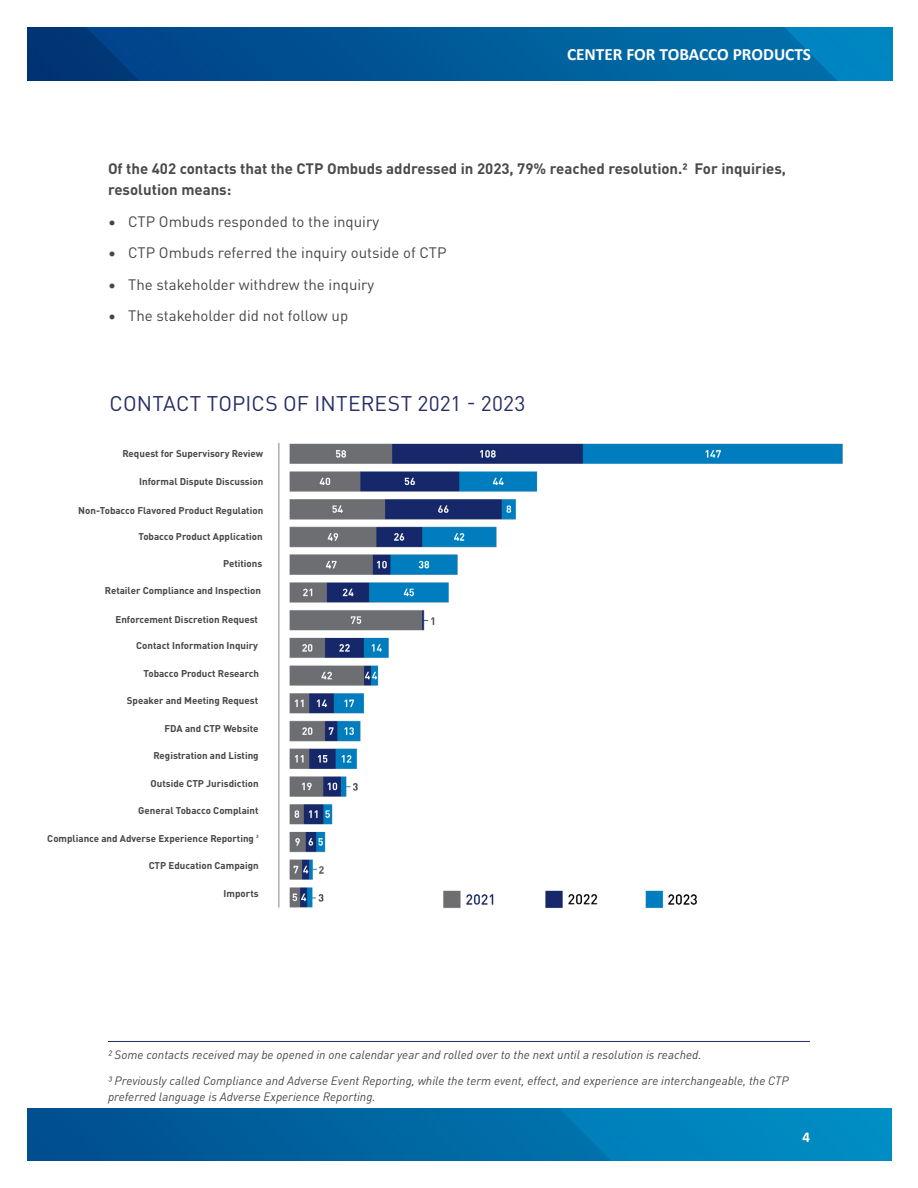
<style>
.page{position:relative;width:918px;height:1188px;background:#fff}
.page>*{position:absolute;margin:0;border:0;box-sizing:border-box;transform-origin:0 0}
.subhead_b_ak{font:21px "DINOT";letter-spacing:.01em;color:#262d67}
.t1{font:700 17.25px "Calibri";color:#fff}
.t2{font:15px "DINOT";color:#464547}
.TEXT__bullets_List{font:700 15px/21px "DINOT";color:#4c4949}
.t3{font:700 15px "Calibri";color:#fff}
.TEXT__bullets_List-2{font:italic 12px/15.6px "DINOT";color:#464547}
.TEXT__bullets_List-3{font:700 9.75px "DINOT";color:#464547}
.TEXT__bullets_List-4{font:700 4.5px "DINOT";color:#464547}
</style>
<div class="page">
<img style="left:27px;top:27px;width:865px;height:53px">
<img style="left:27px;top:1109px;width:865px;height:52px">
<hr style="left:108px;top:1041px;width:702px;height:1px;background:#232c67">
<img style="left:278px;top:442px;width:565px;height:467px">
<h2 class="t1" style="left:567px;top:42px;width:246px">CENTER FOR TOBACCO PRODUCTS</h2>
<p class="TEXT__bullets_List" style="left:108px;top:157px;width:680px">Of the 402 contacts that the CTP Ombuds addressed in 2023, 79% reached resolution.2 For inquiries, resolution means:</p>
<p class="t2" style="left:108px;top:210px;width:273px">• CTP Ombuds responded to the inquiry</p>
<p class="t2" style="left:108px;top:241px;width:340px">• CTP Ombuds referred the inquiry outside of CTP</p>
<p class="t2" style="left:108px;top:273px;width:268px">• The stakeholder withdrew the inquiry</p>
<p class="t2" style="left:108px;top:304px;width:242px">• The stakeholder did not follow up</p>
<p class="subhead_b_ak" style="left:109px;top:388px;width:418px">CONTACT TOPICS OF INTEREST 2021 - 2023</p>
<p class="TEXT__bullets_List-3" style="left:123px;top:446px;width:142px">Request for Supervisory Review</p>
<p class="TEXT__bullets_List-3" style="left:139px;top:474px;width:126px">Informal Dispute Discussion</p>
<p class="TEXT__bullets_List-3" style="left:78px;top:503px;width:187px">Non-Tobacco Flavored Product Regulation</p>
<p class="TEXT__bullets_List-3" style="left:138px;top:529px;width:126px">Tobacco Product Application</p>
<p class="TEXT__bullets_List-3" style="left:223px;top:556px;width:41px">Petitions</p>
<p class="TEXT__bullets_List-3" style="left:105px;top:583px;width:158px">Retailer Compliance and Inspection</p>
<p class="TEXT__bullets_List-3" style="left:115px;top:612px;width:144px">Enforcement Discretion Request</p>
<p class="TEXT__bullets_List-3" style="left:136px;top:638px;width:123px">Contact Information Inquiry</p>
<p class="TEXT__bullets_List-3" style="left:143px;top:665px;width:117px">Tobacco Product Research</p>
<p class="TEXT__bullets_List-3" style="left:127px;top:693px;width:133px">Speaker and Meeting Request</p>
<p class="TEXT__bullets_List-3" style="left:165px;top:721px;width:96px">FDA and CTP Website</p>
<p class="TEXT__bullets_List-3" style="left:154px;top:748px;width:107px">Registration and Listing</p>
<p class="TEXT__bullets_List-3" style="left:151px;top:776px;width:110px">Outside CTP Jurisdiction</p>
<p class="TEXT__bullets_List-3" style="left:138px;top:803px;width:122px">General Tobacco Complaint</p>
<p class="TEXT__bullets_List-3" style="left:47px;top:831px;width:213px">Compliance and Adverse Experience Reporting 3</p>
<p class="TEXT__bullets_List-3" style="left:149px;top:858px;width:111px">CTP Education Campaign</p>
<p class="TEXT__bullets_List-3" style="left:224px;top:886px;width:37px">Imports</p>
<p class="TEXT__bullets_List-4" style="left:256px;top:832px;width:4px">3</p>
<p class="TEXT__bullets_List-2" style="left:108px;top:1046px;width:595px">2 Some contacts received may be opened in one calendar year and rolled over to the next until a resolution is reached.</p>
<p class="TEXT__bullets_List-2" style="left:108px;top:1072px;width:682px">3 Previously called Compliance and Adverse Event Reporting, while the term event, effect, and experience are interchangeable, the CTP preferred language is Adverse Experience Reporting.</p>
<h3 class="t3" style="left:802px;top:1127px;width:9px">4</h3>
</div>
